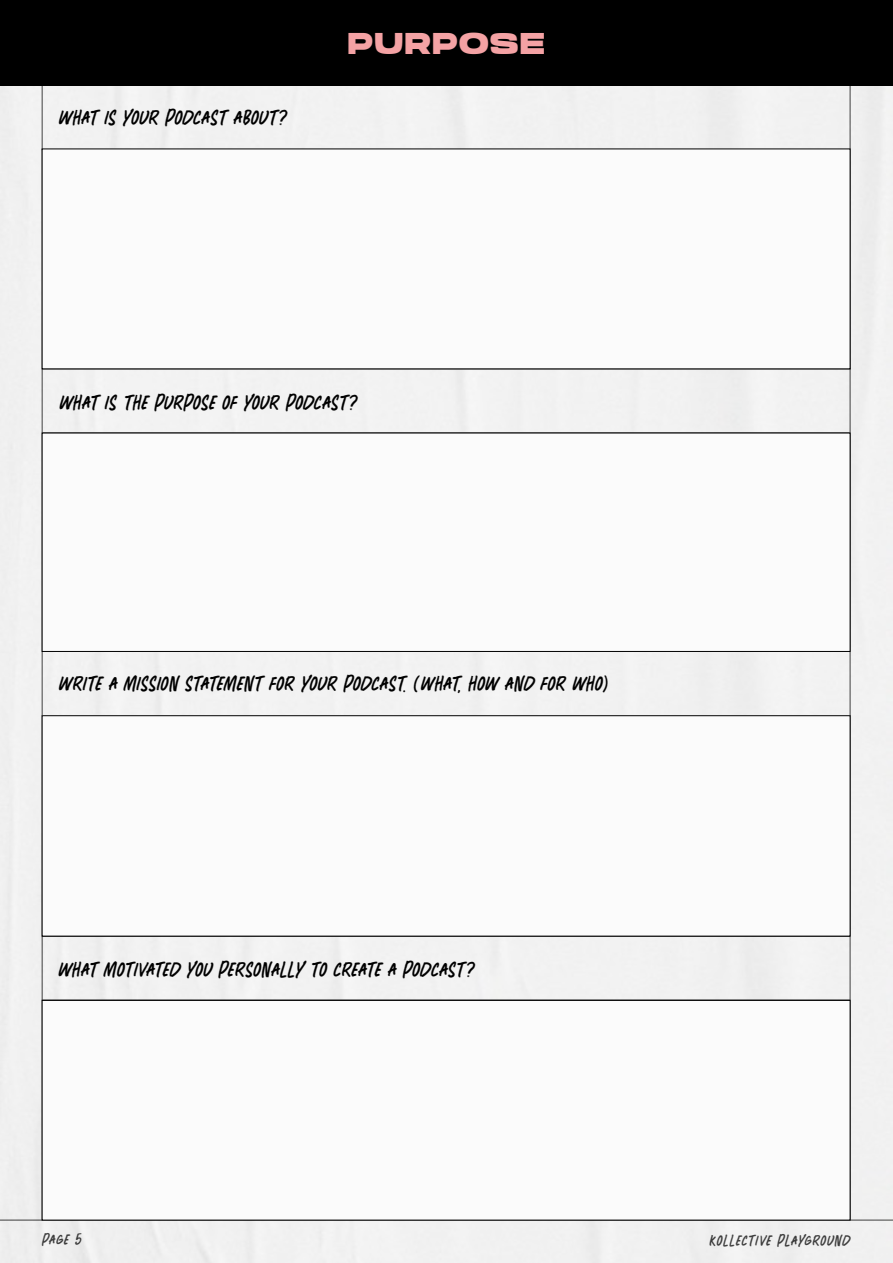
<style>
.page{position:relative;width:893px;height:1263px;background:#fff}
.page>*{position:absolute;margin:0;border:0;box-sizing:border-box;transform-origin:0 0}
.t1{font:700 30px "Hanson";letter-spacing:.04em;color:#f4a2a4}
.t2{font:22.5px "ANTISOCIAL Regular";letter-spacing:.01em;color:#000}
.t3{font:16.5px "ANTISOCIAL Regular";letter-spacing:.05em;color:#000}
</style>
<div class="page">
<div style="left:0;top:86px;width:893px;height:1177px;background:#f1f1f1"></div>
<div style="left:42px;top:1000px;width:808px;height:220px;background:#fbfbfb"></div>
<div style="left:0;top:0;width:893px;height:85px;background:#000"></div>
<hr style="left:0;top:85px;width:893px;height:1px;background:#000">
<hr style="left:43px;top:1000px;width:807px;height:1px;background:#000">
<hr style="left:42px;top:936px;width:808px;height:1px;background:#000">
<div style="left:42px;top:149px;width:808px;height:220px;background:#fbfbfb"></div>
<div style="left:42px;top:433px;width:808px;height:218px;background:#fbfbfb"></div>
<div style="left:42px;top:433px;width:808px;height:219px;border:1px solid #000"></div>
<div style="left:42px;top:716px;width:808px;height:220px;background:#fbfbfb"></div>
<div style="left:42px;top:715px;width:808px;height:221px;border:1px solid #000"></div>
<p class="t2" style="left:60px;top:107px;width:229px">WHAT IS YOUR PODCAST ABOUT?</p>
<h1 class="t1" style="left:348px;top:26px;width:199px">PURPOSE</h1>
<p class="t2" style="left:60px;top:392px;width:299px">WHAT IS THE PURPOSE OF YOUR PODCAST?</p>
<p class="t2" style="left:60px;top:674px;width:551px">WRITE A MISSION STATEMENT FOR YOUR PODCAST. (WHAT, HOW AND FOR WHO)</p>
<p class="t2" style="left:59px;top:959px;width:417px">WHAT MOTIVATED YOU PERSONALLY TO CREATE A PODCAST?</p>
<p class="t3" style="left:43px;top:1232px;width:41px">PAGE 5</p>
<p class="t3" style="left:710px;top:1233px;width:142px">KOLLECTIVE PLAYGROUND</p>
</div>
